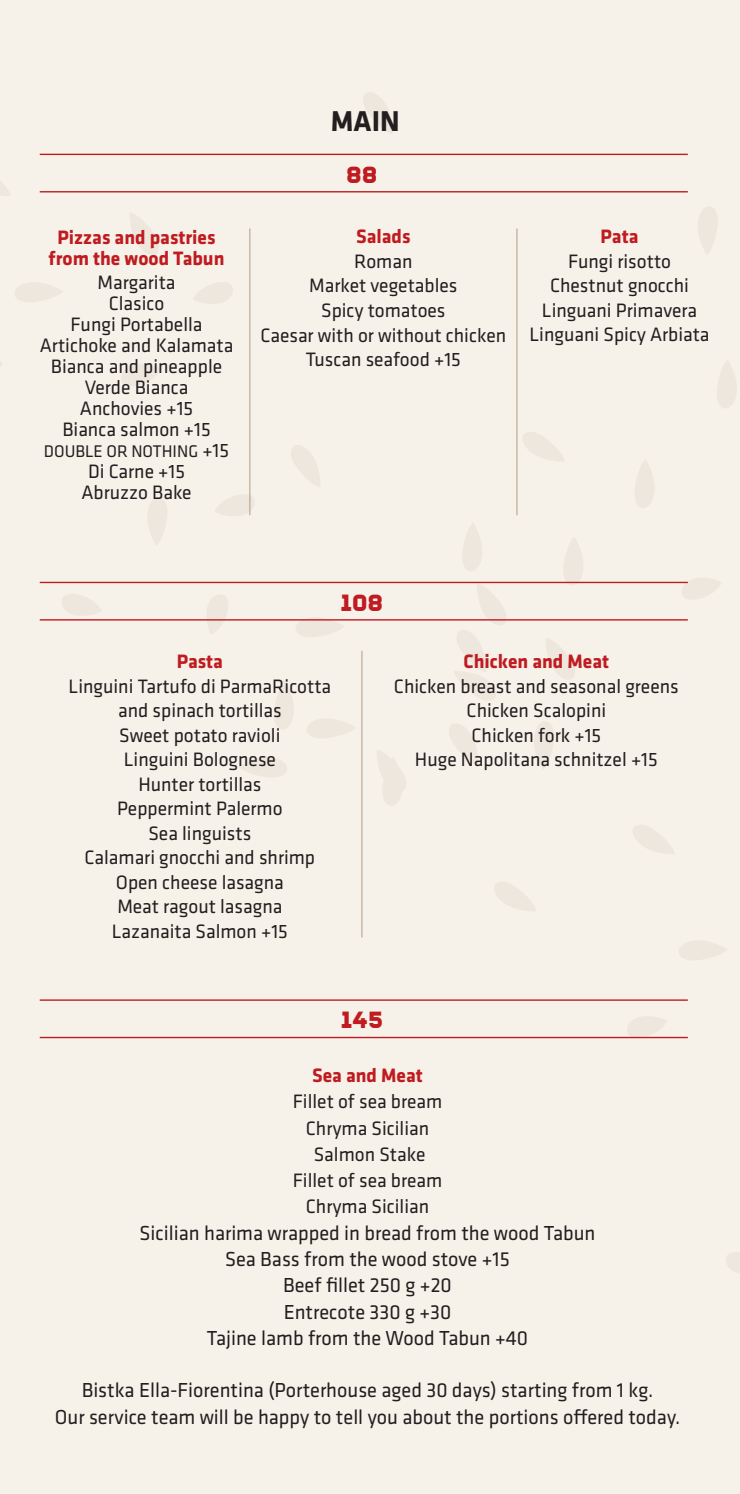
<style>
.page{position:relative;width:740px;height:1494px;background:#fff}
.page>*{position:absolute;margin:0;border:0;box-sizing:border-box;transform-origin:0 0}
.t1{font:700 29.75px "Klavika";color:#231f20}
.t2{font:900 28px "Blender";color:#bf1b20}
.t3{font:21px/26.2px "Klavika";color:#231f20;text-align:center}
.t4{font:20.12px/24.5px "Klavika";color:#231f20;text-align:center}
.t5{font:700 20.12px/21px "Klavika";color:#bf1b20;text-align:center}
.t6{font:17.5px "Klavika";color:#231f20}
</style>
<div class="page">
<div style="left:0;top:0;width:739px;height:1493px;background:#f7f2e9"></div>
<svg style="left:563px;top:537px;width:20px;height:48px"></svg>
<svg style="left:681px;top:578px;width:40px;height:21px"></svg>
<svg style="left:546px;top:638px;width:28px;height:41px"></svg>
<svg style="left:148px;top:498px;width:19px;height:47px"></svg>
<svg style="left:364px;top:92px;width:28px;height:42px"></svg>
<svg style="left:449px;top:724px;width:29px;height:41px"></svg>
<svg style="left:534px;top:721px;width:20px;height:48px"></svg>
<svg style="left:215px;top:494px;width:39px;height:22px"></svg>
<svg style="left:291px;top:445px;width:29px;height:42px"></svg>
<svg style="left:239px;top:758px;width:48px;height:19px"></svg>
<svg style="left:206px;top:595px;width:22px;height:39px"></svg>
<svg style="left:523px;top:432px;width:41px;height:29px"></svg>
<svg style="left:0;top:181px;width:10px;height:15px"></svg>
<svg style="left:295px;top:618px;width:49px;height:19px"></svg>
<svg style="left:15px;top:283px;width:48px;height:19px"></svg>
<svg style="left:454px;top:583px;width:52px;height:117px"></svg>
<svg style="left:307px;top:719px;width:48px;height:19px"></svg>
<svg style="left:62px;top:594px;width:39px;height:21px"></svg>
<svg style="left:121px;top:365px;width:39px;height:21px"></svg>
<svg style="left:698px;top:207px;width:19px;height:47px"></svg>
<svg style="left:130px;top:213px;width:29px;height:41px"></svg>
<svg style="left:635px;top:460px;width:19px;height:48px"></svg>
<svg style="left:717px;top:360px;width:19px;height:48px"></svg>
<svg style="left:274px;top:681px;width:20px;height:48px"></svg>
<svg style="left:463px;top:523px;width:19px;height:48px"></svg>
<svg style="left:194px;top:282px;width:38px;height:22px"></svg>
<svg style="left:628px;top:1017px;width:38px;height:19px"></svg>
<svg style="left:633px;top:825px;width:41px;height:29px"></svg>
<svg style="left:495px;top:882px;width:41px;height:29px"></svg>
<svg style="left:679px;top:941px;width:48px;height:19px"></svg>
<svg style="left:726px;top:1252px;width:13px;height:21px"></svg>
<svg style="left:377px;top:750px;width:29px;height:55px"></svg>
<hr style="left:40px;top:154px;width:647px;height:1px;background:#bf1b20">
<hr style="left:40px;top:581px;width:647px;height:2px;background:#bf1b20">
<hr style="left:40px;top:999px;width:647px;height:1px;background:#bf1b20">
<hr style="left:40px;top:191px;width:647px;height:1px;background:#bf1b20">
<hr style="left:40px;top:619px;width:647px;height:1px;background:#bf1b20">
<hr style="left:40px;top:1036px;width:647px;height:2px;background:#bf1b20">
<hr style="left:516px;top:228px;width:1px;height:287px;background:#b39b85">
<hr style="left:249px;top:228px;width:1px;height:287px;background:#b39b85">
<hr style="left:361px;top:650px;width:1px;height:287px;background:#b39b85">
<h1 class="t1" style="left:330px;top:99px;width:70px">MAIN</h1>
<p class="t5" style="left:49px;top:225px;width:177px">Pizzas and pastries from the wood Tabun</p>
<p class="t4" style="left:97px;top:269px;width:79px">Margarita</p>
<p class="t4" style="left:109px;top:290px;width:57px">Clasico</p>
<p class="t4" style="left:70px;top:311px;width:133px">Fungi Portabella</p>
<p class="t4" style="left:40px;top:332px;width:195px">Artichoke and Kalamata</p>
<p class="t4" style="left:51px;top:353px;width:173px">Bianca and pineapple</p>
<p class="t4" style="left:85px;top:374px;width:105px">Verde Bianca</p>
<p class="t4" style="left:80px;top:395px;width:115px">Anchovies +15</p>
<p class="t4" style="left:62px;top:416px;width:150px">Bianca salmon +15</p>
<p class="t4" style="left:202px;top:437px;width:28px">+15</p>
<p class="t6" style="left:44px;top:440px;width:156px">DOUBLE OR NOTHING</p>
<p class="t4" style="left:81px;top:460px;width:112px;line-height:21px">Di Carne +15<br>Abruzzo Bake</p>
<h2 class="t2" style="left:346px;top:162px;width:33px">88</h2>
<p class="t5" style="left:356px;top:225px;width:56px">Salads</p>
<p class="t4" style="left:260px;top:248px;width:247px">Roman<br>Market vegetables<br>Spicy tomatoes<br>Caesar with or without chicken<br>Tuscan seafood +15</p>
<p class="t5" style="left:600px;top:225px;width:39px">Pata</p>
<p class="t4" style="left:529px;top:248px;width:181px">Fungi risotto<br>Chestnut gnocchi<br>Linguani Primavera<br>Linguani Spicy Arbiata</p>
<h2 class="t2" style="left:340px;top:589px;width:44px">108</h2>
<p class="t5" style="left:177px;top:650px;width:48px">Pasta</p>
<p class="t4" style="left:69px;top:673px;width:264px">Linguini Tartufo di ParmaRicotta and spinach tortillas<br>Sweet potato ravioli<br>Linguini Bolognese<br>Hunter tortillas<br>Peppermint Palermo<br>Sea linguists<br>Calamari gnocchi and shrimp<br>Open cheese lasagna<br>Meat ragout lasagna<br>Lazanaita Salmon +15</p>
<p class="t5" style="left:463px;top:650px;width:147px">Chicken and Meat</p>
<p class="t4" style="left:394px;top:673px;width:286px">Chicken breast and seasonal greens<br>Chicken Scalopini<br>Chicken fork +15<br>Huge Napolitana schnitzel +15</p>
<h2 class="t2" style="left:340px;top:1007px;width:44px">145</h2>
<p class="t5" style="left:312px;top:1063px;width:112px">Sea and Meat</p>
<p class="t4" style="left:292px;top:1087px;width:151px;line-height:26.2px">Fillet of sea bream<br>Chryma Sicilian<br>Salmon Stake<br>Fillet of sea bream<br>Chryma Sicilian</p>
<p class="t3" style="left:139px;top:1218px;width:457px">Sicilian harima wrapped in bread from the wood Tabun<br>Sea Bass from the wood stove +15<br>Beef fillet 250 g +20<br>Entrecote 330 g +30<br>Tajine lamb from the Wood Tabun +40</p>
<p class="t3" style="left:55px;top:1376px;width:626px">Bistka Ella-Fiorentina (Porterhouse aged 30 days) starting from 1 kg.<br>Our service team will be happy to tell you about the portions offered today.</p>
</div>
